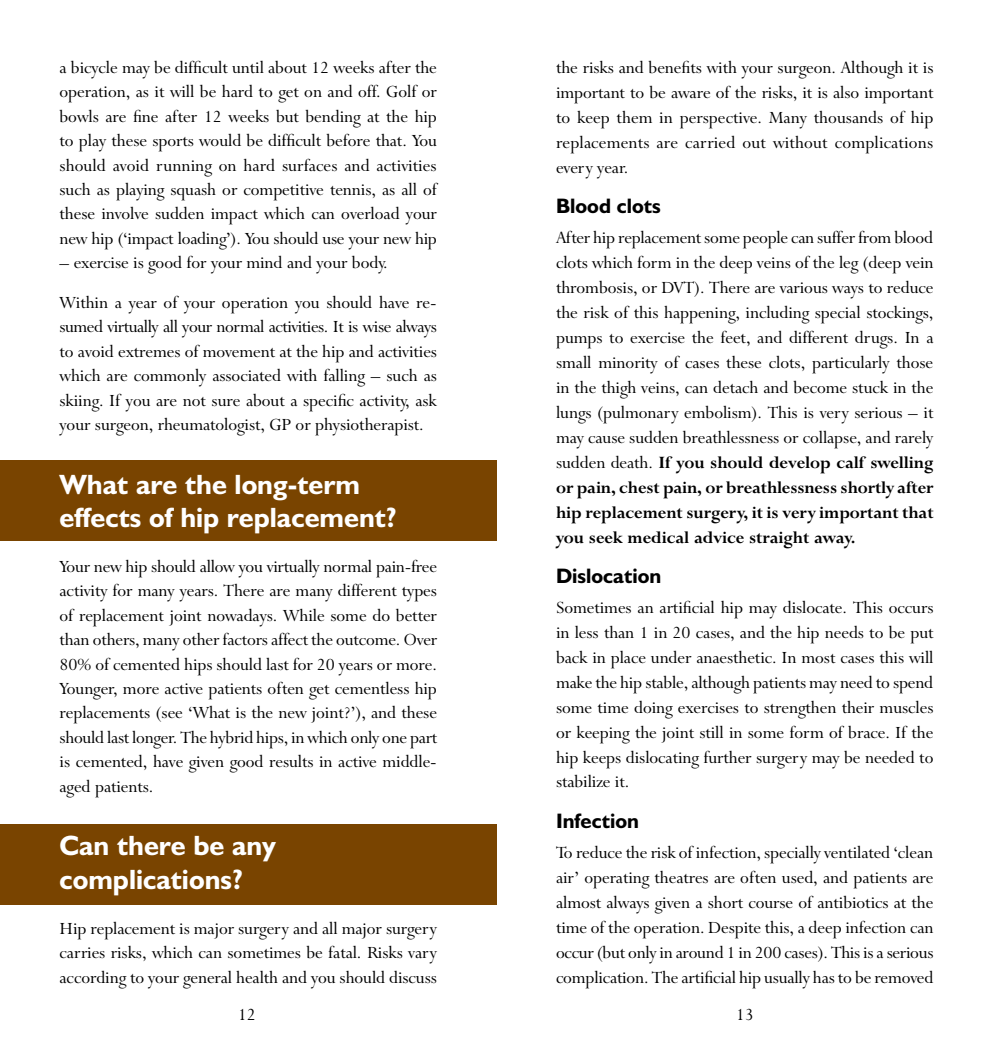
<style>
.page{position:relative;width:993px;height:1042px;background:#fff}
.page>*{position:absolute;margin:0;border:0;box-sizing:border-box;transform-origin:0 0}
.t1{font:700 28px/33.9px "Humanist 521 BT";color:#fff}
.t2{font:700 21px "Humanist 521 BT";color:#000}
.t3{font:19.25px/24.8px "Lapidary 333 BT";color:#000;text-align:justify}
.s1{font-weight:700}
</style>
<div class="page">
<div style="left:0;top:824px;width:496px;height:81px;background:#794400"></div>
<div style="left:0;top:460px;width:496px;height:81px;background:#794400"></div>
<p class="t3" style="left:60px;top:55px;width:379px">a bicycle may be difficult until about 12 weeks after the operation, as it will be hard to get on and off. Golf or bowls are fine after 12 weeks but bending at the hip to play these sports would be difficult before that. You should avoid running on hard surfaces and activities such as playing squash or competitive tennis, as all of these involve sudden impact which can overload your new hip (‘impact loading’). You should use your new hip</p>
<p class="t3" style="left:60px;top:243px;width:378px;line-height:39.4px">– exercise is good for your mind and your body.<br>Within a year of your operation you should have re-</p>
<p class="t3" style="left:60px;top:314px;width:379px">sumed virtually all your normal activities. It is wise always to avoid extremes of movement at the hip and activities which are commonly associated with falling – such as skiing. If you are not sure about a specific activity, ask your surgeon, rheumatologist, GP or physiotherapist.</p>
<h1 class="t1" style="left:60px;top:466px;width:339px">What are the long-term effects of hip replacement?</h1>
<p class="t3" style="left:60px;top:554px;width:379px">Your new hip should allow you virtually normal pain-free activity for many years. There are many different types of replacement joint nowadays. While some do better than others, many other factors affect the outcome. Over 80% of cemented hips should last for 20 years or more.<br>Younger, more active patients often get cementless hip replacements (see ‘What is the new joint?’), and these should last longer. The hybrid hips, in which only one part is cemented, have given good results in active middle&shy;aged patients.</p>
<h1 class="t1" style="left:60px;top:828px;width:218px">Can there be any complications?</h1>
<p class="t3" style="left:60px;top:916px;width:379px">Hip replacement is major surgery and all major surgery carries risks, which can sometimes be fatal. Risks vary according to your general health and you should discuss</p>
<p class="t3" style="left:238px;top:1002px;width:20px">12</p>
<p class="t3" style="left:556px;top:55px;width:379px">the risks and benefits with your surgeon. Although it is important to be aware of the risks, it is also important to keep them in perspective. Many thousands of hip replacements are carried out without complications every year.</p>
<p class="t2" style="left:556px;top:193px;width:106px">Blood clots</p>
<p class="t3" style="left:556px;top:225px;width:379px">After hip replacement some people can suffer from blood clots which form in the deep veins of the leg (deep vein thrombosis, or DVT). There are various ways to reduce the risk of this happening, including special stockings, pumps to exercise the feet, and different drugs. In a small minority of cases these clots, particularly those in the thigh veins, can detach and become stuck in the lungs (pulmonary embolism). This is very serious – it may cause sudden breathlessness or collapse, and rarely sudden death. <span class="s1">If you should develop calf swelling or pain, chest pain, or breathlessness shortly after hip replacement surgery, it is very important that you seek medical advice straight away.</span></p>
<p class="t2" style="left:556px;top:563px;width:107px">Dislocation</p>
<p class="t3" style="left:556px;top:595px;width:379px">Sometimes an artificial hip may dislocate. This occurs in less than 1 in 20 cases, and the hip needs to be put back in place under anaesthetic. In most cases this will make the hip stable, although patients may need to spend some time doing exercises to strengthen their muscles or keeping the joint still in some form of brace. If the hip keeps dislocating further surgery may be needed to stabilize it.</p>
<p class="t2" style="left:556px;top:808px;width:84px">Infection</p>
<p class="t3" style="left:556px;top:840px;width:379px">To reduce the risk of infection, specially ventilated ‘clean air’ operating theatres are often used, and patients are almost always given a short course of antibiotics at the time of the operation. Despite this, a deep infection can occur (but only in around 1 in 200 cases). This is a serious complication. The artificial hip usually has to be removed</p>
<p class="t3" style="left:735px;top:1002px;width:20px">13</p>
</div>
